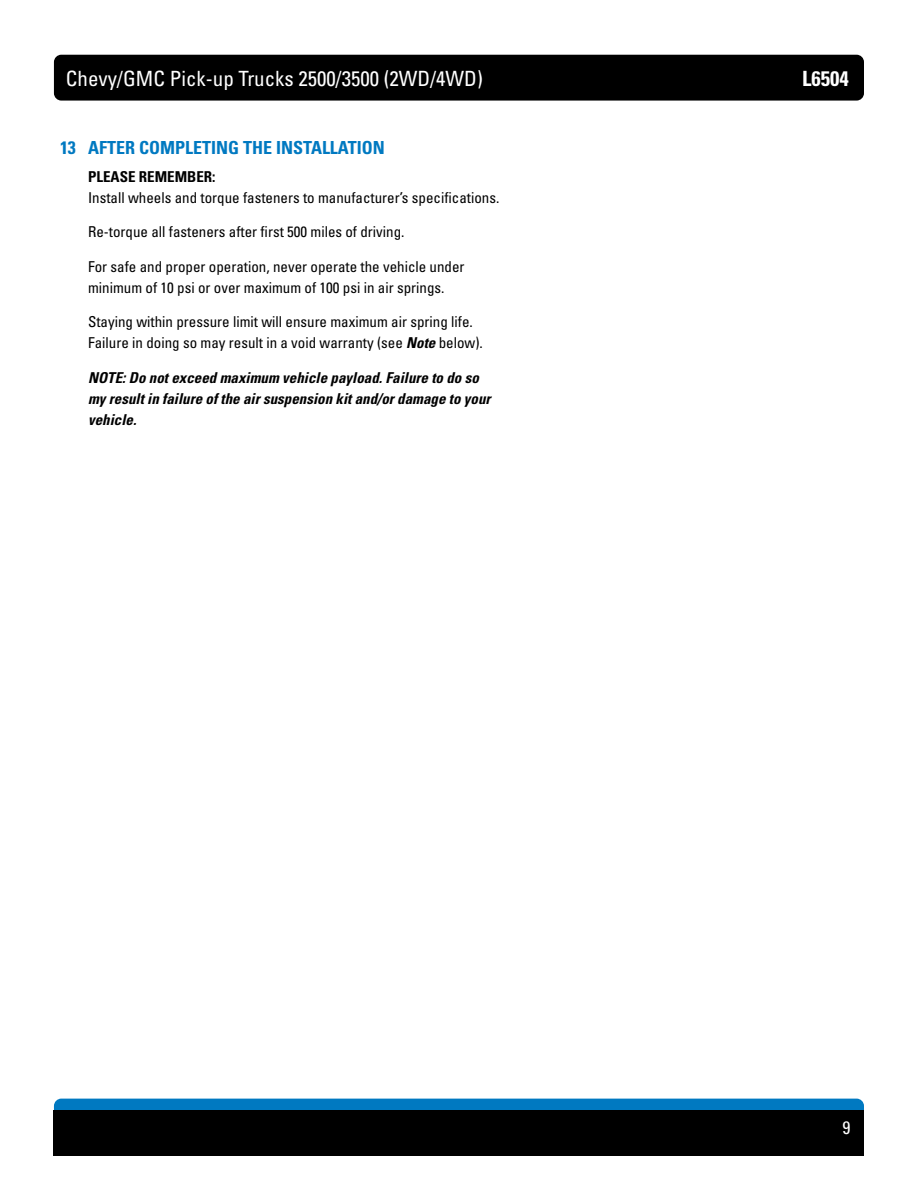
<style>
.page{position:relative;width:918px;height:1188px;background:#fff}
.page>*{position:absolute;margin:0;border:0;box-sizing:border-box;transform-origin:0 0}
.t1{font:condensed 21px "Univers LT Std";color:#fff}
.t2{font:700 condensed 21px "Univers LT Std";color:#fff}
.t3{font:700 condensed 18px "Univers LT Std";color:#0079c1}
.t4{font:condensed 18px "Univers LT Std";color:#fff}
.t5{font:condensed 15px/21px "Univers LT Std";color:#000}
.t6{font:italic 700 condensed 15px/21px "Univers LT Std";color:#000}
.t7{font:700 condensed 15px "Univers LT Std";color:#000}
.s1{font-weight:700;font-style:italic}
</style>
<div class="page">
<div style="left:54px;top:55px;width:810px;height:46px;background:#000;border-radius:7px"></div>
<div style="left:54px;top:1099px;width:810px;height:45px;background:#0079c1;border-radius:7px"></div>
<div style="left:54px;top:1110px;width:810px;height:46px;background:#000"></div>
<h1 class="t1" style="left:66px;top:65px;width:419px">Chevy/GMC Pick-up Trucks 2500/3500 (2WD/4WD)</h1>
<h1 class="t2" style="left:802px;top:65px;width:48px">L6504</h1>
<p class="t3" style="left:60px;top:137px;width:326px">13 AFTER COMPLETING THE INSTALLATION</p>
<p class="t7" style="left:88px;top:167px;width:129px">PLEASE REMEMBER:</p>
<p class="t5" style="left:88px;top:187px;width:413px">Install wheels and torque fasteners to manufacturer’s specifications.</p>
<p class="t5" style="left:88px;top:221px;width:318px">Re-torque all fasteners after first 500 miles of driving.</p>
<p class="t5" style="left:88px;top:256px;width:378px">For safe and proper operation, never operate the vehicle under minimum of 10 psi or over maximum of 100 psi in air springs.</p>
<p class="t5" style="left:88px;top:311px;width:396px">Staying within pressure limit will ensure maximum air spring life.<br>Failure in doing so may result in a void warranty (see <span class="s1">Note</span> below).</p>
<p class="t6" style="left:88px;top:367px;width:404px">NOTE: Do not exceed maximum vehicle payload. Failure to do so my result in failure of the air suspension kit and/or damage to your vehicle.</p>
<p class="t4" style="left:843px;top:1116px;width:9px">9</p>
</div>
